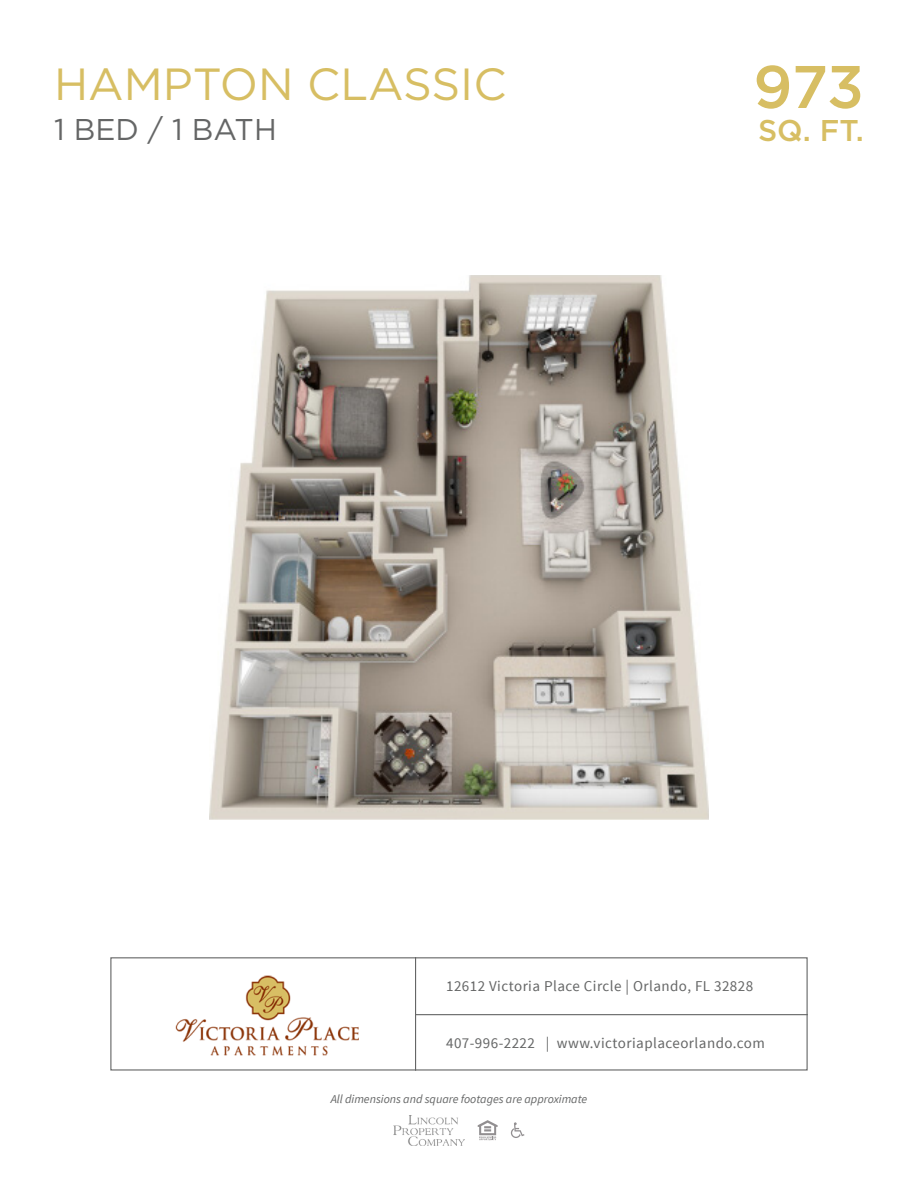
<style>
.page{position:relative;width:918px;height:1188px;background:#fff}
.page>*{position:absolute;margin:0;border:0;box-sizing:border-box;transform-origin:0 0}
.Sq_Ft_-_NUMBER{font:500 60px "Gotham HTF";color:#d7be63}
.NAME_Sans_Serif{font:45px "Gotham HTF";color:#d7be63}
.Floorplan_Details{font:30px "Gotham HTF";color:#656666}
.Sq_Ft-_Text{font:500 30px "Gotham HTF";color:#d7be63}
.t1{font:15px "Source Sans Pro";letter-spacing:.03em;color:#656666}
.t2{font:italic 12px "Source Sans Pro";color:#656666}
</style>
<div class="page">
<div style="left:110px;top:957px;width:698px;height:114px;border:1px solid #656666"></div>
<hr style="left:415px;top:957px;width:1px;height:114px;background:#656666">
<hr style="left:416px;top:1014px;width:392px;height:1px;background:#656666">
<img style="left:175px;top:975px;width:183px;height:81px">
<svg style="left:511px;top:1122px;width:13px;height:16px"></svg>
<svg style="left:478px;top:1120px;width:20px;height:20px"></svg>
<img style="left:394px;top:1115px;width:70px;height:30px">
<img style="left:210px;top:275px;width:498px;height:545px">
<p class="NAME_Sans_Serif" style="left:54px;top:59px;width:454px">HAMPTON CLASSIC</p>
<p class="Sq_Ft_-_NUMBER" style="left:753px;top:53px;width:112px">973</p>
<p class="Floorplan_Details" style="left:54px;top:113px;width:224px">1 BED / 1 BATH</p>
<p class="Sq_Ft-_Text" style="left:758px;top:114px;width:107px">SQ. FT.</p>
<p class="t1" style="left:446px;top:977px;width:309px">12612 Victoria Place Circle | Orlando, FL 32828</p>
<p class="t1" style="left:446px;top:1033px;width:320px">407-996-2222 | www.victoriaplaceorlando.com</p>
<p class="t2" style="left:331px;top:1091px;width:258px">All dimensions and square footages are approximate</p>
</div>
